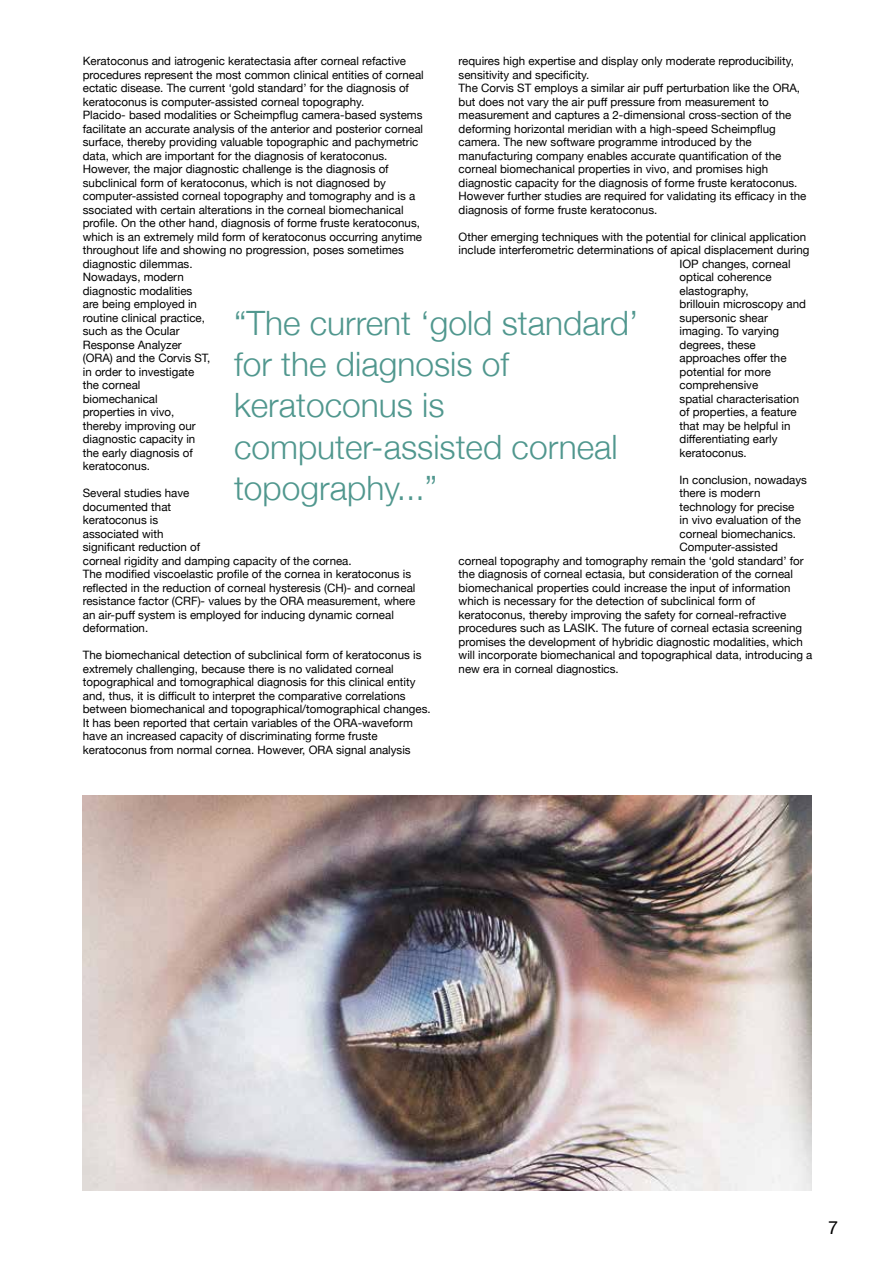
<style>
.page{position:relative;width:893px;height:1263px;background:#fff}
.page>*{position:absolute;margin:0;border:0;box-sizing:border-box;transform-origin:0 0}
.t1{font:300 33.6px/41.2px "Helvetica Neue";color:#50978e}
.t2{font:18px "Helvetica Neue";color:#000}
.t3{font:11.55px/13.5px "Helvetica Neue";color:#000}
</style>
<div class="page">
<img style="left:83px;top:796px;width:729px;height:395px">
<p class="t3" style="left:83px;top:55px;width:343px">Keratoconus and iatrogenic keratectasia after corneal refactive procedures represent the most common clinical entities of corneal ectatic disease. The current ‘gold standard’ for the diagnosis of keratoconus is computer-assisted corneal topography.<br>Placido- based modalities or Scheimpflug camera-based systems facilitate an accurate analysis of the anterior and posterior corneal surface, thereby providing valuable topographic and pachymetric data, which are important for the diagnosis of keratoconus.<br>However, the major diagnostic challenge is the diagnosis of subclinical form of keratoconus, which is not diagnosed by computer-assisted corneal topography and tomography and is a ssociated with certain alterations in the corneal biomechanical profile. On the other hand, diagnosis of forme fruste keratoconus, which is an extremely mild form of keratoconus occurring anytime throughout life and showing no progression, poses sometimes diagnostic dilemmas.<br>Nowadays, modern<br>diagnostic modalities<br>are being employed in<br>routine clinical practice,<br>such as the Ocular<br>Response Analyzer<br>(ORA) and the Corvis ST,<br>in order to investigate<br>the corneal<br>biomechanical<br>properties in vivo,<br>thereby improving our<br>diagnostic capacity in<br>the early diagnosis of<br>keratoconus.</p>
<p class="t3" style="left:83px;top:487px;width:334px">Several studies have<br>documented that<br>keratoconus is<br>associated with<br>significant reduction of<br>corneal rigidity and damping capacity of the cornea.<br>The modified viscoelastic profile of the cornea in keratoconus is reflected in the reduction of corneal hysteresis (CH)- and corneal resistance factor (CRF)- values by the ORA measurement, where an air-puff system is employed for inducing dynamic corneal deformation.</p>
<p class="t3" style="left:83px;top:649px;width:349px">The biomechanical detection of subclinical form of keratoconus is extremely challenging, because there is no validated corneal topographical and tomographical diagnosis for this clinical entity and, thus, it is difficult to interpret the comparative correlations between biomechanical and topographical/tomographical changes.<br>It has been reported that certain variables of the ORA-waveform have an increased capacity of discriminating forme fruste keratoconus from normal cornea. However, ORA signal analysis</p>
<p class="t3" style="left:459px;top:55px;width:349px">requires high expertise and display only moderate reproducibility, sensitivity and specificity.<br>The Corvis ST employs a similar air puff perturbation like the ORA, but does not vary the air puff pressure from measurement to measurement and captures a 2-dimensional cross-section of the deforming horizontal meridian with a high-speed Scheimpflug camera. The new software programme introduced by the manufacturing company enables accurate quantification of the corneal biomechanical properties in vivo, and promises high diagnostic capacity for the diagnosis of forme fruste keratoconus.<br>However further studies are required for validating its efficacy in the diagnosis of forme fruste keratoconus.</p>
<p class="t3" style="left:459px;top:230px;width:349px">Other emerging techniques with the potential for clinical application</p>
<p class="t3" style="left:459px;top:244px;width:352px">include interferometric determinations of apical displacement during</p>
<p class="t3" style="left:679px;top:257px;width:113px">IOP changes, corneal</p>
<p class="t3" style="left:679px;top:271px;width:93px">optical coherence</p>
<p class="t3" style="left:679px;top:284px;width:71px">elastography,</p>
<p class="t3" style="left:679px;top:298px;width:128px">brillouin microscopy and</p>
<p class="t3" style="left:679px;top:311px;width:90px">supersonic shear</p>
<p class="t3" style="left:679px;top:325px;width:101px">imaging. To varying</p>
<p class="t3" style="left:679px;top:338px;width:78px">degrees, these</p>
<p class="t3" style="left:679px;top:352px;width:108px">approaches offer the</p>
<p class="t3" style="left:679px;top:365px;width:93px">potential for more</p>
<p class="t3" style="left:679px;top:379px;width:80px">comprehensive</p>
<p class="t3" style="left:679px;top:392px;width:121px">spatial characterisation</p>
<p class="t3" style="left:679px;top:406px;width:119px">of properties, a feature</p>
<p class="t3" style="left:679px;top:419px;width:113px">that may be helpful in</p>
<p class="t3" style="left:679px;top:433px;width:100px">differentiating early</p>
<p class="t3" style="left:679px;top:446px;width:69px">keratoconus.</p>
<p class="t3" style="left:679px;top:473px;width:129px">In conclusion, nowadays</p>
<p class="t3" style="left:679px;top:487px;width:82px">there is modern</p>
<p class="t3" style="left:679px;top:500px;width:116px">technology for precise</p>
<p class="t3" style="left:679px;top:514px;width:123px">in vivo evaluation of the</p>
<p class="t3" style="left:679px;top:527px;width:118px">corneal biomechanics.</p>
<p class="t3" style="left:679px;top:541px;width:100px">Computer-assisted</p>
<p class="t3" style="left:459px;top:554px;width:347px">corneal topography and tomography remain the ‘gold standard’ for</p>
<p class="t3" style="left:459px;top:568px;width:336px">the diagnosis of corneal ectasia, but consideration of the corneal</p>
<p class="t3" style="left:459px;top:581px;width:333px">biomechanical properties could increase the input of information</p>
<p class="t3" style="left:459px;top:595px;width:298px">which is necessary for the detection of subclinical form of</p>
<p class="t3" style="left:459px;top:608px;width:329px">keratoconus, thereby improving the safety for corneal-refractive</p>
<p class="t3" style="left:459px;top:622px;width:345px">procedures such as LASIK. The future of corneal ectasia screening</p>
<p class="t3" style="left:459px;top:635px;width:346px">promises the development of hybridic diagnostic modalities, which</p>
<p class="t3" style="left:459px;top:649px;width:355px">will incorporate biomechanical and topographical data, introducing a</p>
<p class="t3" style="left:459px;top:662px;width:162px">new era in corneal diagnostics.</p>
<h1 class="t1" style="left:234px;top:300px;width:406px">“The current ‘gold standard’ for the diagnosis of keratoconus is computer-assisted corneal topography...”</h1>
<h2 class="t2" style="left:828px;top:1214px;width:12px">7</h2>
</div>
